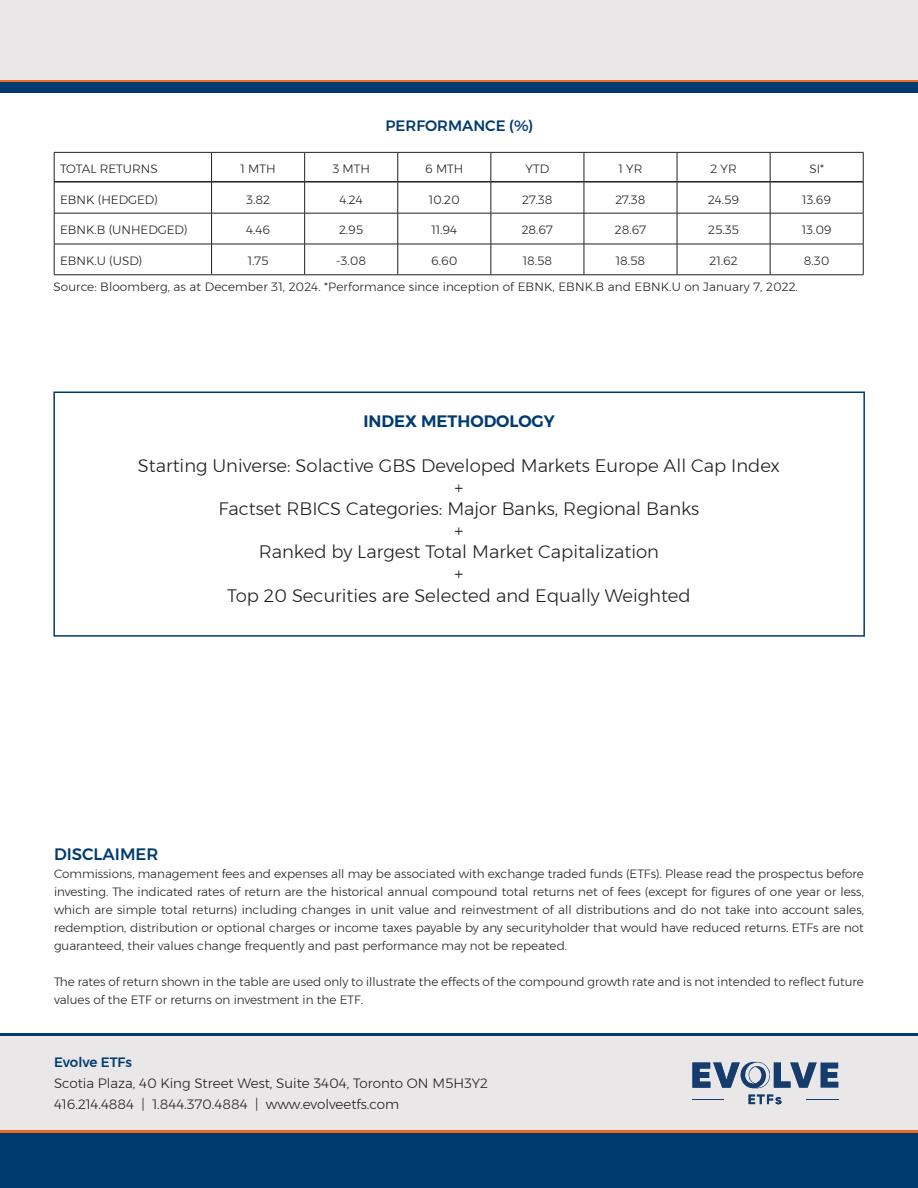
<style>
.page{position:relative;width:918px;height:1188px;background:#fff}
.page>*{position:absolute;margin:0;border:0;box-sizing:border-box;transform-origin:0 0}
.t1{font:300 18px "Montserrat";color:#231f20}
.t2{font:600 16.5px "Montserrat";color:#003b70}
.t3{font:500 16.5px "Montserrat";color:#003b70}
.t4{font:500 15px "Montserrat";color:#003b70}
.t5{font:300 13.5px/21px "Montserrat";color:#231f20}
.t6{font:500 13.5px "Montserrat";color:#003b70}
.t7{font:300 12px/18px "Montserrat";color:#231f20;text-align:justify}
</style>
<div class="page">
<div style="left:0;top:0;width:918px;height:80px;background:#e9e7e8"></div>
<hr style="left:0;top:80px;width:918px;height:3px;background:#ef6a22">
<div style="left:0;top:83px;width:918px;height:10px;background:#003b70"></div>
<hr style="left:54px;top:181px;width:157px;height:2px;background:#231f20">
<hr style="left:212px;top:181px;width:92px;height:2px;background:#231f20">
<hr style="left:305px;top:181px;width:93px;height:2px;background:#231f20">
<hr style="left:398px;top:181px;width:93px;height:2px;background:#231f20">
<hr style="left:491px;top:181px;width:93px;height:2px;background:#231f20">
<hr style="left:584px;top:181px;width:93px;height:2px;background:#231f20">
<hr style="left:677px;top:181px;width:93px;height:2px;background:#231f20">
<hr style="left:770px;top:181px;width:93px;height:2px;background:#231f20">
<hr style="left:54px;top:152px;width:158px;height:1px;background:#231f20">
<svg style="left:54px;top:153px;width:1px;height:29px"></svg>
<hr style="left:212px;top:152px;width:93px;height:1px;background:#231f20">
<svg style="left:211px;top:153px;width:1px;height:29px"></svg>
<hr style="left:305px;top:152px;width:93px;height:1px;background:#231f20">
<svg style="left:304px;top:153px;width:1px;height:29px"></svg>
<hr style="left:398px;top:152px;width:93px;height:1px;background:#231f20">
<svg style="left:398px;top:153px;width:1px;height:28px"></svg>
<hr style="left:491px;top:152px;width:93px;height:1px;background:#231f20">
<svg style="left:491px;top:153px;width:1px;height:28px"></svg>
<hr style="left:211px;top:182px;width:1px;height:31px;background:#231f20">
<hr style="left:304px;top:182px;width:1px;height:31px;background:#231f20">
<hr style="left:398px;top:182px;width:1px;height:31px;background:#231f20">
<hr style="left:491px;top:182px;width:1px;height:31px;background:#231f20">
<hr style="left:211px;top:213px;width:1px;height:31px;background:#231f20">
<hr style="left:304px;top:213px;width:1px;height:31px;background:#231f20">
<hr style="left:398px;top:213px;width:1px;height:31px;background:#231f20">
<hr style="left:491px;top:213px;width:1px;height:31px;background:#231f20">
<hr style="left:211px;top:244px;width:1px;height:31px;background:#231f20">
<hr style="left:304px;top:244px;width:1px;height:31px;background:#231f20">
<hr style="left:398px;top:244px;width:1px;height:31px;background:#231f20">
<hr style="left:491px;top:244px;width:1px;height:31px;background:#231f20">
<hr style="left:584px;top:152px;width:93px;height:1px;background:#231f20">
<svg style="left:584px;top:153px;width:1px;height:29px"></svg>
<hr style="left:677px;top:152px;width:93px;height:1px;background:#231f20">
<svg style="left:677px;top:153px;width:1px;height:29px"></svg>
<hr style="left:770px;top:152px;width:93px;height:1px;background:#231f20">
<hr style="left:584px;top:182px;width:1px;height:31px;background:#231f20">
<hr style="left:677px;top:182px;width:1px;height:31px;background:#231f20">
<hr style="left:584px;top:213px;width:1px;height:31px;background:#231f20">
<hr style="left:677px;top:213px;width:1px;height:31px;background:#231f20">
<hr style="left:584px;top:244px;width:1px;height:31px;background:#231f20">
<hr style="left:677px;top:244px;width:1px;height:31px;background:#231f20">
<svg style="left:770px;top:153px;width:1px;height:29px"></svg>
<svg style="left:863px;top:153px;width:1px;height:29px"></svg>
<hr style="left:770px;top:182px;width:1px;height:31px;background:#231f20">
<hr style="left:863px;top:182px;width:1px;height:31px;background:#231f20">
<hr style="left:770px;top:213px;width:1px;height:31px;background:#231f20">
<hr style="left:863px;top:213px;width:1px;height:31px;background:#231f20">
<hr style="left:770px;top:244px;width:1px;height:31px;background:#231f20">
<hr style="left:863px;top:244px;width:1px;height:31px;background:#231f20">
<hr style="left:54px;top:182px;width:1px;height:31px;background:#231f20">
<hr style="left:54px;top:213px;width:158px;height:1px;background:#231f20">
<hr style="left:54px;top:213px;width:1px;height:31px;background:#231f20">
<hr style="left:212px;top:213px;width:93px;height:1px;background:#231f20">
<hr style="left:305px;top:213px;width:93px;height:1px;background:#231f20">
<hr style="left:398px;top:213px;width:93px;height:1px;background:#231f20">
<hr style="left:491px;top:213px;width:93px;height:1px;background:#231f20">
<hr style="left:584px;top:213px;width:93px;height:1px;background:#231f20">
<hr style="left:677px;top:213px;width:93px;height:1px;background:#231f20">
<hr style="left:770px;top:213px;width:93px;height:1px;background:#231f20">
<hr style="left:54px;top:244px;width:158px;height:1px;background:#231f20">
<hr style="left:54px;top:244px;width:1px;height:31px;background:#231f20">
<hr style="left:212px;top:244px;width:93px;height:1px;background:#231f20">
<hr style="left:305px;top:244px;width:93px;height:1px;background:#231f20">
<hr style="left:398px;top:244px;width:93px;height:1px;background:#231f20">
<hr style="left:491px;top:244px;width:93px;height:1px;background:#231f20">
<hr style="left:584px;top:244px;width:93px;height:1px;background:#231f20">
<hr style="left:677px;top:244px;width:93px;height:1px;background:#231f20">
<hr style="left:770px;top:244px;width:93px;height:1px;background:#231f20">
<hr style="left:54px;top:275px;width:158px;height:1px;background:#231f20">
<hr style="left:212px;top:275px;width:93px;height:1px;background:#231f20">
<hr style="left:305px;top:275px;width:93px;height:1px;background:#231f20">
<hr style="left:398px;top:275px;width:93px;height:1px;background:#231f20">
<hr style="left:491px;top:275px;width:93px;height:1px;background:#231f20">
<hr style="left:584px;top:275px;width:93px;height:1px;background:#231f20">
<hr style="left:677px;top:275px;width:93px;height:1px;background:#231f20">
<hr style="left:770px;top:275px;width:93px;height:1px;background:#231f20">
<div style="left:0;top:1036px;width:918px;height:94px;background:#e9e7e8"></div>
<hr style="left:0;top:1033px;width:918px;height:3px;background:#003b70">
<div style="left:0;top:1132px;width:918px;height:56px;background:#003b70"></div>
<hr style="left:0;top:1130px;width:918px;height:3px;background:#ef6a22">
<hr style="left:806px;top:1099px;width:32px;height:1px;background:#163c6d">
<hr style="left:692px;top:1099px;width:32px;height:1px;background:#163c6d">
<svg style="left:749px;top:1095px;width:32px;height:9px"></svg>
<svg style="left:692px;top:1062px;width:146px;height:27px"></svg>
<div style="left:53px;top:392px;width:812px;height:245px;border:2px solid #003b70"></div>
<p class="t4" style="left:385px;top:114px;width:149px">PERFORMANCE (%)</p>
<p class="t7" style="left:60px;top:159px;width:99px">TOTAL RETURNS</p>
<p class="t7" style="left:241px;top:159px;width:37px">1 MTH</p>
<p class="t7" style="left:332px;top:159px;width:39px">3 MTH</p>
<p class="t7" style="left:425px;top:159px;width:40px">6 MTH</p>
<p class="t7" style="left:526px;top:159px;width:25px">YTD</p>
<p class="t7" style="left:619px;top:159px;width:25px">1 YR</p>
<p class="t7" style="left:710px;top:159px;width:28px">2 YR</p>
<p class="t7" style="left:809px;top:159px;width:16px">SI*</p>
<p class="t7" style="left:60px;top:190px;width:99px">EBNK (HEDGED)</p>
<p class="t7" style="left:246px;top:190px;width:25px">3.82</p>
<p class="t7" style="left:340px;top:190px;width:25px">4.24</p>
<p class="t7" style="left:429px;top:190px;width:32px">10.20</p>
<p class="t7" style="left:522px;top:190px;width:32px">27.38</p>
<p class="t7" style="left:615px;top:190px;width:32px">27.38</p>
<p class="t7" style="left:708px;top:190px;width:33px">24.59</p>
<p class="t7" style="left:802px;top:190px;width:30px">13.69</p>
<p class="t7" style="left:60px;top:221px;width:129px">EBNK.B (UNHEDGED)</p>
<p class="t7" style="left:246px;top:221px;width:26px">4.46</p>
<p class="t7" style="left:339px;top:221px;width:26px">2.95</p>
<p class="t7" style="left:431px;top:221px;width:27px">11.94</p>
<p class="t7" style="left:522px;top:221px;width:33px">28.67</p>
<p class="t7" style="left:615px;top:221px;width:33px">28.67</p>
<p class="t7" style="left:708px;top:221px;width:32px">25.35</p>
<p class="t7" style="left:802px;top:221px;width:31px">13.09</p>
<p class="t7" style="left:60px;top:252px;width:84px">EBNK.U (USD)</p>
<p class="t7" style="left:248px;top:252px;width:22px">1.75</p>
<p class="t7" style="left:336px;top:252px;width:31px">-3.08</p>
<p class="t7" style="left:431px;top:252px;width:28px">6.60</p>
<p class="t7" style="left:523px;top:252px;width:31px">18.58</p>
<p class="t7" style="left:616px;top:252px;width:31px">18.58</p>
<p class="t7" style="left:710px;top:252px;width:30px">21.62</p>
<p class="t7" style="left:804px;top:252px;width:27px">8.30</p>
<p class="t7" style="left:53px;top:278px;width:746px">Source: Bloomberg, as at December 31, 2024. *Performance since inception of EBNK, EBNK.B and EBNK.U on January 7, 2022.</p>
<p class="t2" style="left:363px;top:408px;width:193px">INDEX METHODOLOGY</p>
<p class="t1" style="left:138px;top:452px;width:643px">Starting Universe: Solactive GBS Developed Markets Europe All Cap Index</p>
<p class="t1" style="left:455px;top:474px;width:10px">+</p>
<p class="t1" style="left:218px;top:495px;width:482px">Factset RBICS Categories: Major Banks, Regional Banks</p>
<p class="t1" style="left:455px;top:517px;width:10px">+</p>
<p class="t1" style="left:259px;top:539px;width:402px">Ranked by Largest Total Market Capitalization</p>
<p class="t1" style="left:455px;top:560px;width:10px">+</p>
<p class="t1" style="left:227px;top:582px;width:465px">Top 20 Securities are Selected and Equally Weighted</p>
<p class="t3" style="left:54px;top:841px;width:106px">DISCLAIMER</p>
<p class="t7" style="left:54px;top:865px;width:812px">Commissions, management fees and expenses all may be associated with exchange traded funds (ETFs). Please read the prospectus before investing. The indicated rates of return are the historical annual compound total returns net of fees (except for figures of one year or less, which are simple total returns) including changes in unit value and reinvestment of all distributions and do not take into account sales, redemption, distribution or optional charges or income taxes payable by any securityholder that would have reduced returns. ETFs are not guaranteed, their values change frequently and past performance may not be repeated.</p>
<p class="t7" style="left:54px;top:973px;width:812px">The rates of return shown in the table are used only to illustrate the effects of the compound growth rate and is not intended to reflect future values of the ETF or returns on investment in the ETF.</p>
<p class="t6" style="left:54px;top:1052px;width:80px">Evolve ETFs</p>
<p class="t5" style="left:54px;top:1073px;width:436px">Scotia Plaza, 40 King Street West, Suite 3404, Toronto ON M5H3Y2<br>416.214.4884 | 1.844.370.4884 | www.evolveetfs.com</p>
</div>
